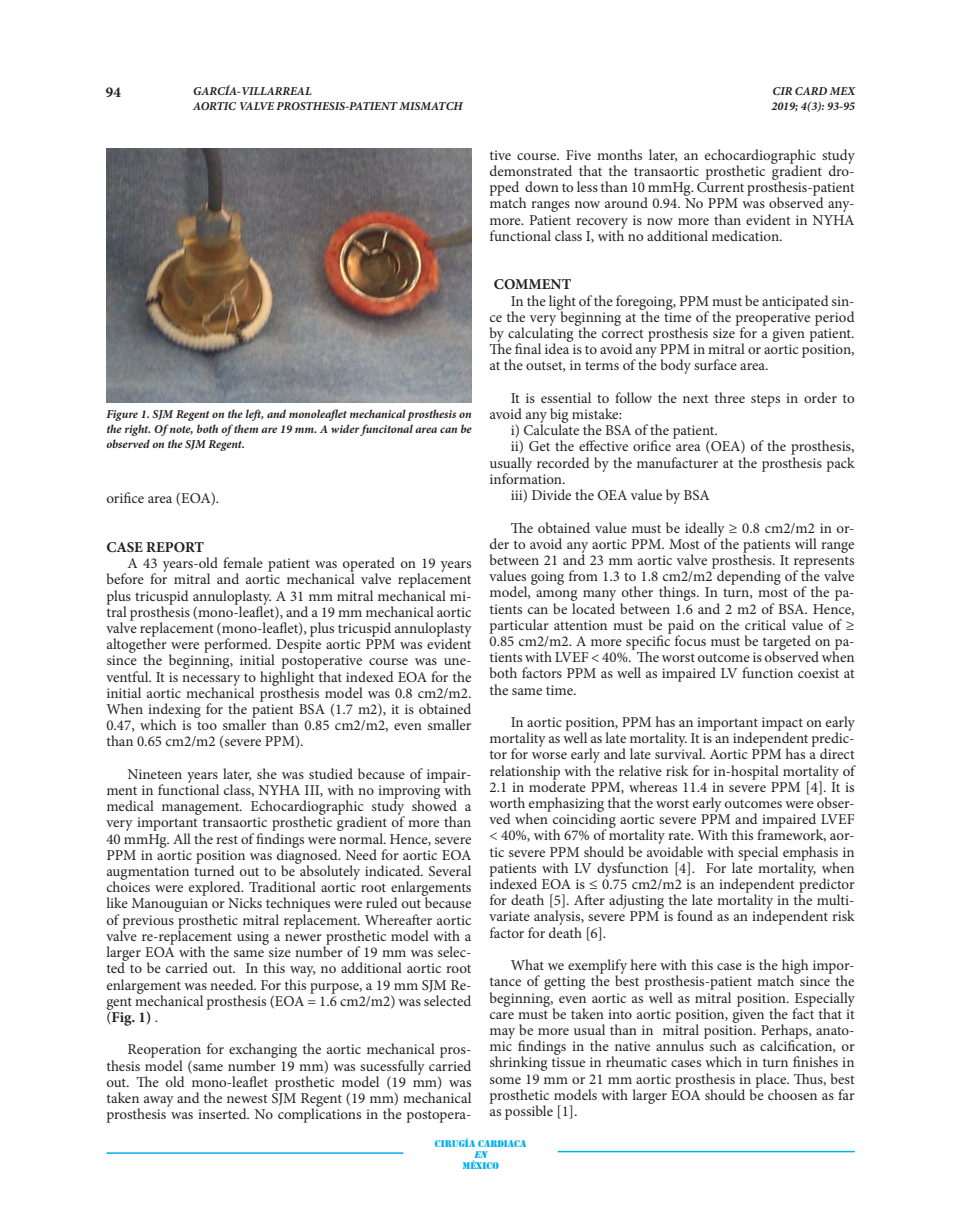
<style>
.page{position:relative;width:961px;height:1231px;background:#fff}
.page>*{position:absolute;margin:0;border:0;box-sizing:border-box;transform-origin:0 0}
.t1{font:15px/16.2px "Minion Pro";color:#231f20;text-align:justify}
.t2{font:700 15px "Minion Pro";color:#231f20}
.t3{font:italic 700 12px/15px "Minion Pro";color:#231f20}
.t4{font:9px "Stencil Std";color:#00aeef}
.t5{font:italic 9px "Stencil Std";color:#00aeef}
.s1{font-weight:700}
</style>
<div class="page">
<hr style="left:106px;top:1152px;width:297px;height:1px;background:#00aeef">
<hr style="left:557px;top:1150px;width:297px;height:2px;background:#00aeef">
<img style="left:106px;top:149px;width:365px;height:253px">
<p class="t2" style="left:106px;top:81px;width:16px">94</p>
<p class="t3" style="left:193px;top:83px;width:271px">GARCÍA-VILLARREAL<br>AORTIC VALVE PROSTHESIS-PATIENT MISMATCH</p>
<p class="t3" style="left:771px;top:83px;width:85px">CIR CARD MEX<br>2019; 4(3): 93-95</p>
<p class="t3" style="left:106px;top:406px;width:367px;text-align:justify">Figure 1. SJM Regent on the left, and monoleaflet mechanical prosthesis on the right. Of note, both of them are 19 mm. A wider funcitonal area can be observed on the SJM Regent.</p>
<p class="t1" style="left:106px;top:490px;width:114px">orifice area (EOA).</p>
<p class="t2" style="left:106px;top:536px;width:99px">CASE REPORT</p>
<p class="t1" style="left:106px;top:555px;width:367px;text-indent:21px">A 43 years-old female patient was operated on 19 years before for mitral and aortic mechanical valve replacement plus tricuspid annuloplasty. A 31 mm mitral mechanical mi&shy;tral prosthesis (mono-leaflet), and a 19 mm mechanical aortic valve replacement (mono-leaflet), plus tricuspid annuloplasty altogether were performed. Despite aortic PPM was evident since the beginning, initial postoperative course was une&shy;ventful. It is necessary to highlight that indexed EOA for the initial aortic mechanical prosthesis model was 0.8 cm2/m2.<br>When indexing for the patient BSA (1.7 m2), it is obtained 0.47, which is too smaller than 0.85 cm2/m2, even smaller than 0.65 cm2/m2 (severe PPM).</p>
<p class="t1" style="left:106px;top:766px;width:366px;text-indent:21px">Nineteen years later, she was studied because of impair&shy;ment in functional class, NYHA III, with no improving with medical management. Echocardiographic study showed a very important transaortic prosthetic gradient of more than 40 mmHg. All the rest of findings were normal. Hence, severe PPM in aortic position was diagnosed. Need for aortic EOA augmentation turned out to be absolutely indicated. Several choices were explored. Traditional aortic root enlargements like Manouguian or Nicks techniques were ruled out because of previous prosthetic mitral replacement. Whereafter aortic valve re-replacement using a newer prosthetic model with a larger EOA with the same size number of 19 mm was selec&shy;ted to be carried out. In this way, no additional aortic root enlargement was needed. For this purpose, a 19 mm SJM Re&shy;gent mechanical prosthesis (EOA = 1.6 cm2/m2) was selected (<span class="s1">Fig. 1)</span> .</p>
<p class="t1" style="left:106px;top:1041px;width:367px;text-indent:21px">Reoperation for exchanging the aortic mechanical pros&shy;thesis model (same number 19 mm) was sucessfully carried out. The old mono-leaflet prosthetic model (19 mm) was taken away and the newest SJM Regent (19 mm) mechanical prosthesis was inserted. No complications in the postopera-</p>
<p class="t1" style="left:489px;top:147px;width:366px">tive course. Five months later, an echocardiographic study demonstrated that the transaortic prosthetic gradient dro&shy;pped down to less than 10 mmHg. Current prosthesis-patient match ranges now around 0.94. No PPM was observed any&shy;more. Patient recovery is now more than evident in NYHA functional class I, with no additional medication.</p>
<p class="t2" style="left:493px;top:274px;width:79px">COMMENT</p>
<p class="t1" style="left:489px;top:293px;width:366px;text-indent:21px">In the light of the foregoing, PPM must be anticipated sin&shy;ce the very beginning at the time of the preoperative period by calculating the correct prosthesis size for a given patient.<br>The final idea is to avoid any PPM in mitral or aortic position, at the outset, in terms of the body surface area.</p>
<p class="t1" style="left:511px;top:390px;width:345px">It is essential to follow the next three steps in order to</p>
<p class="t1" style="left:489px;top:406px;width:134px">avoid any big mistake:</p>
<p class="t1" style="left:511px;top:422px;width:209px">i) Calculate the BSA of the patient.</p>
<p class="t1" style="left:511px;top:439px;width:345px">ii) Get the effective orifice area (OEA) of the prosthesis,</p>
<p class="t1" style="left:489px;top:455px;width:366px">usually recorded by the manufacturer at the prosthesis pack</p>
<p class="t1" style="left:489px;top:471px;width:77px">information.</p>
<p class="t1" style="left:511px;top:487px;width:200px">iii) Divide the OEA value by BSA</p>
<p class="t1" style="left:489px;top:520px;width:367px;text-indent:21px">The obtained value must be ideally ≥ 0.8 cm2/m2 in or&shy;der to avoid any aortic PPM. Most of the patients will range between 21 and 23 mm aortic valve prosthesis. It represents values going from 1.3 to 1.8 cm2/m2 depending of the valve model, among many other things. In turn, most of the pa&shy;tients can be located between 1.6 and 2 m2 of BSA. Hence, particular attention must be paid on the critical value of ≥ 0.85 cm2/m2. A more specific focus must be targeted on pa&shy;tients with LVEF &lt; 40%. The worst outcome is observed when both factors PPM as well as impaired LV function coexist at the same time.</p>
<p class="t1" style="left:489px;top:714px;width:367px;text-indent:21px">In aortic position, PPM has an important impact on early mortality as well as late mortality. It is an independent predic&shy;tor for worse early and late survival. Aortic PPM has a direct relationship with the relative risk for in-hospital mortality of 2.1 in moderate PPM, whereas 11.4 in severe PPM [4]. It is worth emphasizing that the worst early outcomes were obser&shy;ved when coinciding aortic severe PPM and impaired LVEF &lt; 40%, with 67% of mortality rate. With this framework, aor&shy;tic severe PPM should be avoidable with special emphasis in patients with LV dysfunction [4]. For late mortality, when indexed EOA is ≤ 0.75 cm2/m2 is an independent predictor for death [5]. After adjusting the late mortality in the multi&shy;variate analysis, severe PPM is found as an independent risk factor for death [6].</p>
<p class="t1" style="left:489px;top:957px;width:366px;text-indent:21px">What we exemplify here with this case is the high impor&shy;tance of getting the best prosthesis-patient match since the beginning, even aortic as well as mitral position. Especially care must be taken into aortic position, given the fact that it may be more usual than in mitral position. Perhaps, anato&shy;mic findings in the native annulus such as calcification, or shrinking tissue in rheumatic cases which in turn finishes in some 19 mm or 21 mm aortic prosthesis in place. Thus, best prosthetic models with larger EOA should be choosen as far as possible [1].</p>
<p class="t4" style="left:435px;top:1137px;width:93px">CIRUGÍA CARDIACA</p>
<p class="t5" style="left:474px;top:1148px;width:17px">EN</p>
<p class="t4" style="left:462px;top:1159px;width:38px">MÉXICO</p>
</div>
